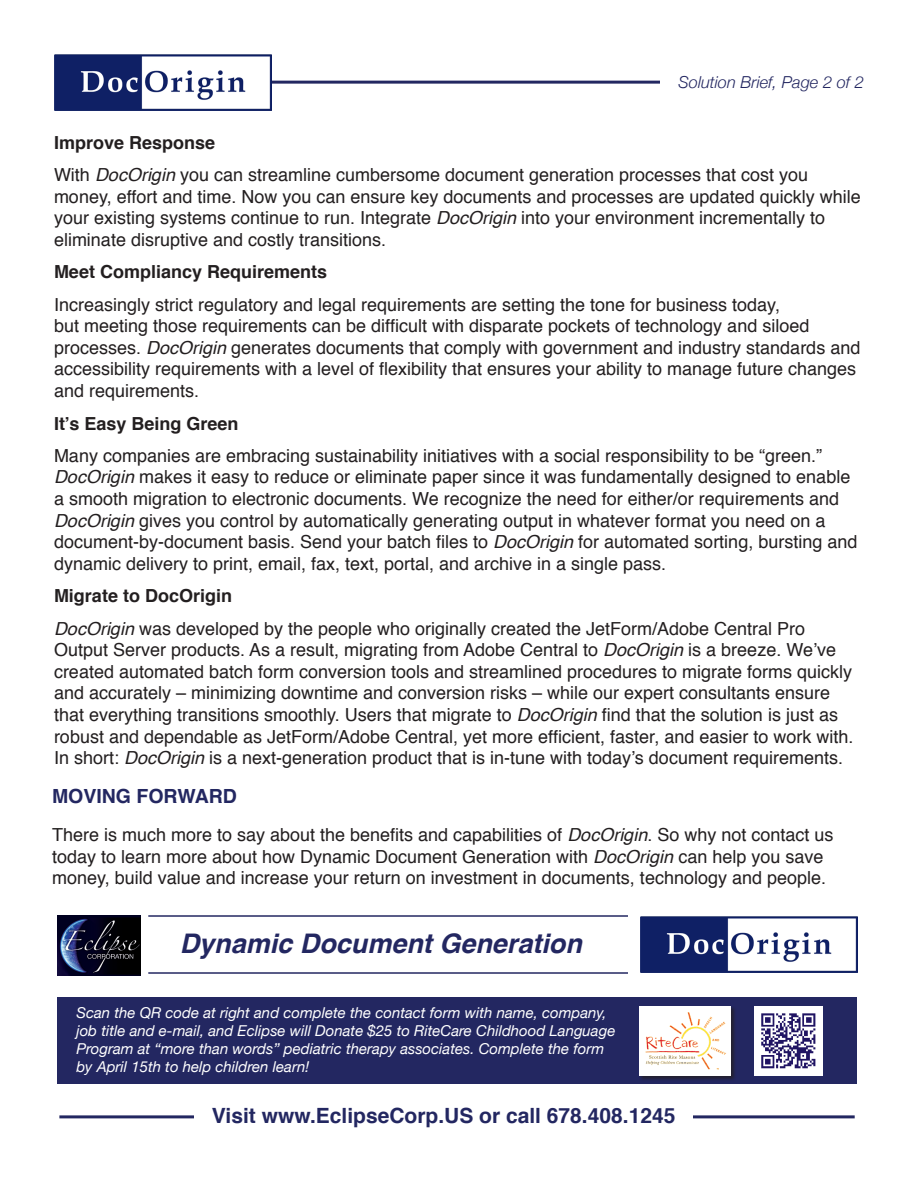
<style>
.page{position:relative;width:918px;height:1188px;background:#fff}
.page>*{position:absolute;margin:0;border:0;box-sizing:border-box;transform-origin:0 0}
.t1{font:italic 700 27px "Helvetica";color:#232761}
.t2{font:700 21px "Helvetica";color:#232761}
.t3{font:700 19.5px "Helvetica";color:#232761}
.t4{font:18px/21.6px "Helvetica";color:#231f20}
.t5{font:700 18px "Helvetica";color:#231f20}
.t6{font:italic 300 16.5px "Helvetica Neue";color:#232761}
.t7{font:italic 15px/18px "Helvetica Neue";color:#fff}
.s1{font-style:italic}
</style>
<div class="page">
<hr style="left:257px;top:81px;width:607px;height:3px;background:#232761">
<img style="left:54px;top:54px;width:217px;height:56px">
<div style="left:661px;top:72px;width:203px;height:25px;background:#fff"></div>
<img style="left:57px;top:915px;width:84px;height:61px">
<img style="left:641px;top:916px;width:217px;height:56px">
<hr style="left:148px;top:915px;width:480px;height:2px;background:#232761">
<hr style="left:148px;top:972px;width:480px;height:2px;background:#232761">
<div style="left:57px;top:998px;width:799px;height:86px;background:#232761"></div>
<div style="left:639px;top:1006px;width:98px;height:76px;background:#231f20;opacity:.75"></div>
<div style="left:639px;top:1006px;width:92px;height:70px;background:#fff"></div>
<img style="left:645px;top:1012px;width:81px;height:58px">
<img style="left:755px;top:1007px;width:68px;height:68px">
<hr style="left:59px;top:1115px;width:796px;height:3px;background:#232761">
<div style="left:194px;top:1107px;width:499px;height:20px;background:#fff"></div>
<p class="t6" style="left:678px;top:69px;width:187px">Solution Brief, Page 2 of 2</p>
<p class="t5" style="left:54px;top:128px;width:163px">Improve Response</p>
<p class="t4" style="left:54px;top:164px;width:808px">With <span class="s1">DocOrigin</span> you can streamline cumbersome document generation processes that cost you money, effort and time. Now you can ensure key documents and processes are updated quickly while your existing systems continue to run. Integrate <span class="s1">DocOrigin</span> into your environment incrementally to eliminate disruptive and costly transitions.</p>
<p class="t5" style="left:54px;top:258px;width:275px">Meet Compliancy Requirements</p>
<p class="t4" style="left:54px;top:294px;width:808px">Increasingly strict regulatory and legal requirements are setting the tone for business today,<br>but meeting those requirements can be difficult with disparate pockets of technology and siloed processes. <span class="s1">DocOrigin</span> generates documents that comply with government and industry standards and accessibility requirements with a level of flexibility that ensures your ability to manage future changes and requirements.</p>
<p class="t5" style="left:54px;top:409px;width:186px">It’s Easy Being Green</p>
<p class="t4" style="left:54px;top:445px;width:805px">Many companies are embracing sustainability initiatives with a social responsibility to be “green.” <span class="s1">DocOrigin</span> makes it easy to reduce or eliminate paper since it was fundamentally designed to enable a smooth migration to electronic documents. We recognize the need for either/or requirements and <span class="s1">DocOrigin</span> gives you control by automatically generating output in whatever format you need on a document-by-document basis. Send your batch files to <span class="s1">DocOrigin</span> for automated sorting, bursting and dynamic delivery to print, email, fax, text, portal, and archive in a single pass.</p>
<p class="t5" style="left:54px;top:582px;width:180px">Migrate to DocOrigin</p>
<p class="t4" style="left:54px;top:618px;width:801px"><span class="s1">DocOrigin</span> was developed by the people who originally created the JetForm/Adobe Central Pro Output Server products. As a result, migrating from Adobe Central to <span class="s1">DocOrigin</span> is a breeze. We’ve created automated batch form conversion tools and streamlined procedures to migrate forms quickly and accurately – minimizing downtime and conversion risks – while our expert consultants ensure that everything transitions smoothly. Users that migrate to <span class="s1">DocOrigin</span> find that the solution is just as robust and dependable as JetForm/Adobe Central, yet more efficient, faster, and easier to work with.<br>In short: <span class="s1">DocOrigin</span> is a next-generation product that is in-tune with today’s document requirements.</p>
<p class="t3" style="left:52px;top:781px;width:186px">MOVING FORWARD</p>
<p class="t4" style="left:52px;top:825px;width:783px">There is much more to say about the benefits and capabilities of <span class="s1">DocOrigin</span>. So why not contact us today to learn more about how Dynamic Document Generation with <span class="s1">DocOrigin</span> can help you save money, build value and increase your return on investment in documents, technology and people.</p>
<p class="t1" style="left:180px;top:921px;width:404px">Dynamic Document Generation</p>
<p class="t7" style="left:76px;top:1005px;width:541px">Scan the QR code at right and complete the contact form with name, company, job title and e-mail, and Eclipse will Donate $25 to RiteCare Childhood Language Program at “more than words” pediatric therapy associates. Complete the form by April 15th to help children learn!</p>
<p class="t2" style="left:212px;top:1098px;width:465px">Visit www.EclipseCorp.US or call 678.408.1245</p>
</div>
